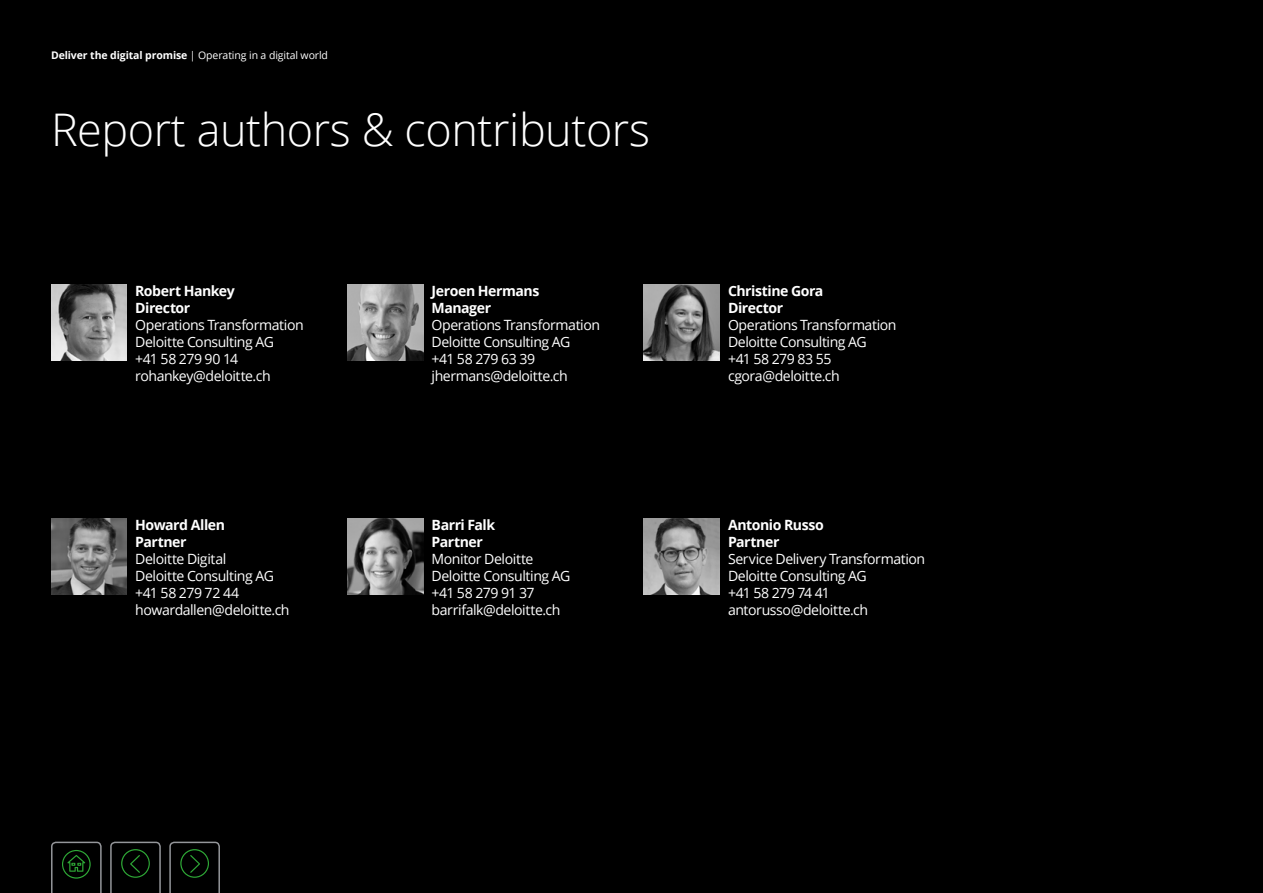
<style>
.page{position:relative;width:1263px;height:893px;background:#000}
.page>*{position:absolute;margin:0;border:0;box-sizing:border-box;transform-origin:0 0}
.t1{font:300 45px "Open Sans";letter-spacing:-.01em;color:#fff}
.t2{font:14.1px/17.1px "Open Sans";letter-spacing:-.03em;color:#fff}
.t3{font:700 14.1px/17.1px "Open Sans";letter-spacing:-.03em;color:#fff}
.t4{font:10.5px "Open Sans";letter-spacing:-.01em;color:#fff}
.s1{font-weight:700}
</style>
<div class="page">
<img style="left:51px;top:285px;width:76px;height:75px">
<img style="left:51px;top:519px;width:76px;height:75px">
<img style="left:347px;top:285px;width:76px;height:75px">
<img style="left:347px;top:519px;width:76px;height:75px">
<img style="left:644px;top:519px;width:75px;height:75px">
<img style="left:644px;top:285px;width:75px;height:75px">
<svg style="left:110px;top:842px;width:51px;height:51px"></svg>
<svg style="left:169px;top:842px;width:51px;height:51px"></svg>
<svg style="left:51px;top:841px;width:51px;height:52px"></svg>
<p class="t4" style="left:51px;top:48px;width:279px"><span class="s1">Deliver the digital promise</span> | Operating in a digital world</p>
<h1 class="t1" style="left:51px;top:99px;width:600px">Report authors &amp; contributors</h1>
<p class="t3" style="left:135px;top:282px;width:101px">Robert Hankey<br>Director</p>
<p class="t2" style="left:135px;top:316px;width:170px">Operations Transformation<br>Deloitte Consulting AG<br>+41 58 279 90 14 rohankey@deloitte.ch</p>
<p class="t3" style="left:135px;top:516px;width:91px">Howard Allen<br>Partner</p>
<p class="t2" style="left:135px;top:550px;width:156px">Deloitte Digital<br>Deloitte Consulting AG +41 58 279 72 44 howardallen@deloitte.ch</p>
<p class="t3" style="left:432px;top:282px;width:109px">Jeroen Hermans<br>Manager</p>
<p class="t2" style="left:432px;top:316px;width:170px">Operations Transformation<br>Deloitte Consulting AG<br>+41 58 279 63 39 jhermans@deloitte.ch</p>
<p class="t3" style="left:432px;top:516px;width:65px">Barri Falk<br>Partner</p>
<p class="t2" style="left:432px;top:550px;width:140px">Monitor Deloitte<br>Deloitte Consulting AG +41 58 279 91 37 barrifalk@deloitte.ch</p>
<p class="t3" style="left:728px;top:282px;width:97px">Christine Gora<br>Director</p>
<p class="t2" style="left:728px;top:316px;width:170px">Operations Transformation<br>Deloitte Consulting AG<br>+41 58 279 83 55 cgora@deloitte.ch</p>
<p class="t3" style="left:728px;top:516px;width:97px">Antonio Russo<br>Partner</p>
<p class="t2" style="left:728px;top:550px;width:199px">Service Delivery Transformation<br>Deloitte Consulting AG<br>+41 58 279 74 41 antorusso@deloitte.ch</p>
</div>
